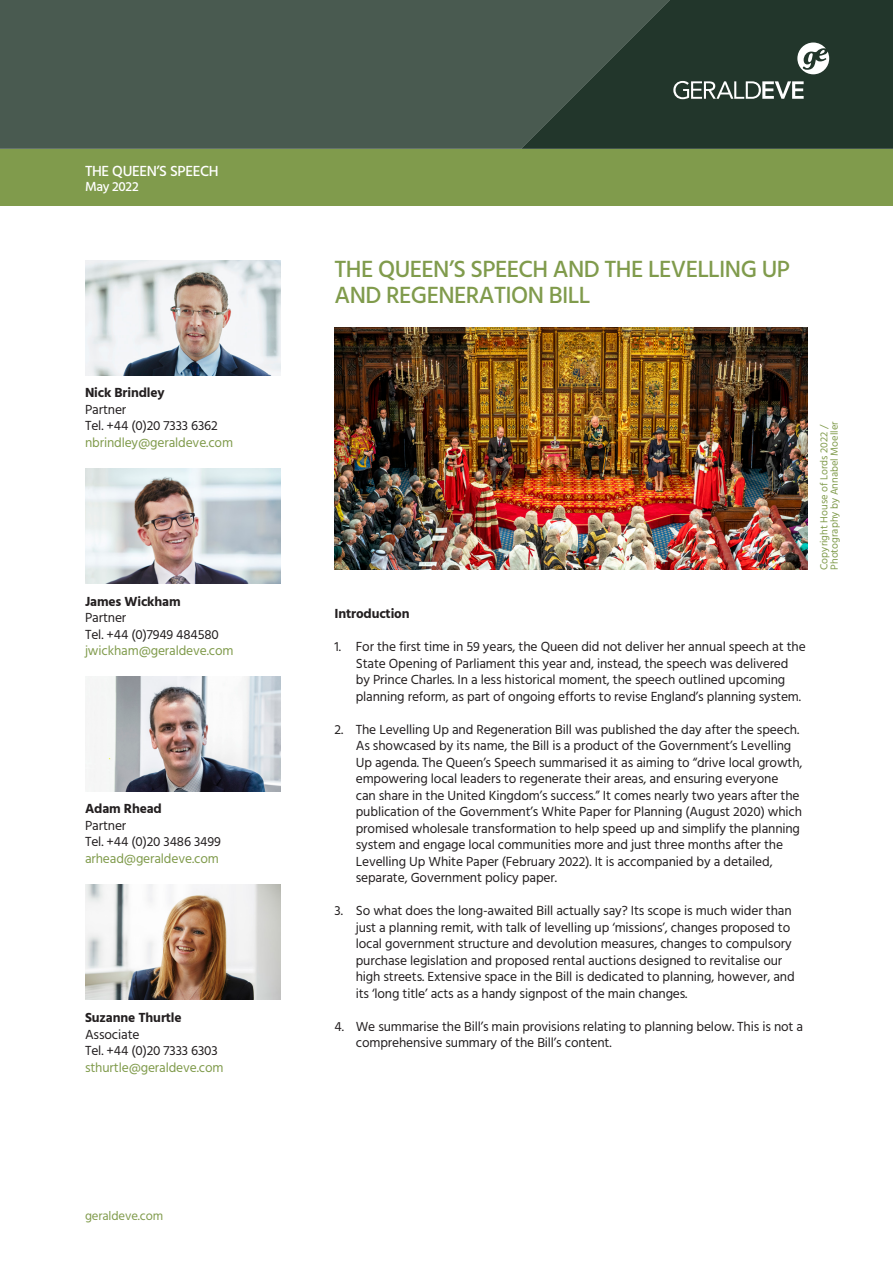
<style>
.page{position:relative;width:893px;height:1263px;background:#fff}
.page>*{position:absolute;margin:0;border:0;box-sizing:border-box;transform-origin:0 0}
.t1{font:500 24px/25.5px "Hind";letter-spacing:-.025em;color:#809b4c}
.t2{font:500 15px "Hind";letter-spacing:-.025em;color:#fff}
.t3{font:13.5px/16.5px "Hind";letter-spacing:-.01em;color:#231f20}
.t4{font:13.5px/16.5px "Hind";letter-spacing:-.01em;color:#809b4c}
.t5{font:700 13.5px "Hind";letter-spacing:-.01em;color:#231f20}
.t6{font:500 13.5px "Hind";letter-spacing:-.025em;color:#fff}
.t7{font:12.75px "Hind";letter-spacing:-.01em;color:#809b4c}
.t8{font:10.5px "Hind";color:#809b4c}
.s1{color:#231f20}
.s2{color:#809b4c}
</style>
<div class="page">
<div style="left:0;top:149px;width:893px;height:56px;background:#809b4c"></div>
<img style="left:85px;top:260px;width:196px;height:115px">
<div style="left:0;top:0;width:521px;height:149px;background:#495a50"></div>
<svg style="left:521px;top:0;width:372px;height:149px;fill:#22362b"></svg>
<svg style="left:797px;top:43px;width:32px;height:31px"></svg>
<svg style="left:673px;top:81px;width:131px;height:18px"></svg>
<img style="left:334px;top:327px;width:474px;height:243px">
<img style="left:85px;top:885px;width:196px;height:115px">
<img style="left:85px;top:469px;width:196px;height:115px">
<img style="left:85px;top:676px;width:196px;height:115px">
<p class="t2" style="left:85px;top:161px;width:135px">THE QUEEN’S SPEECH</p>
<p class="t6" style="left:85px;top:177px;width:55px">May 2022</p>
<p class="t5" style="left:85px;top:385px;width:81px">Nick Brindley</p>
<p class="t3" style="left:85px;top:402px;width:43px">Partner</p>
<p class="t4" style="left:85px;top:418px;width:150px"><span class="s1">Tel. +44 (0)20 7333 6362 </span>nbrindley@geraldeve.com</p>
<p class="t5" style="left:85px;top:593px;width:97px">James Wickham</p>
<p class="t3" style="left:85px;top:610px;width:43px">Partner</p>
<p class="t4" style="left:85px;top:627px;width:150px"><span class="s1">Tel. +44 (0)7949 484580 </span>jwickham@geraldeve.com</p>
<p class="t5" style="left:85px;top:801px;width:78px">Adam Rhead</p>
<p class="t3" style="left:85px;top:818px;width:43px">Partner</p>
<p class="t3" style="left:85px;top:834px;width:137px">Tel. +44 (0)20 3486 3499 <span class="s2">arhead@geraldeve.com</span></p>
<p class="t5" style="left:85px;top:1010px;width:98px">Suzanne Thurtle</p>
<p class="t3" style="left:85px;top:1027px;width:56px">Associate</p>
<p class="t3" style="left:85px;top:1043px;width:134px">Tel. +44 (0)20 7333 6303</p>
<p class="t4" style="left:85px;top:1060px;width:140px">sthurtle@geraldeve.com</p>
<p class="t7" style="left:85px;top:1208px;width:80px">geraldeve.com</p>
<p class="t1" style="left:334px;top:258px;width:457px">THE QUEEN’S SPEECH AND THE LEVELLING UP<br>AND REGENERATION BILL</p>
<p class="t8" style="left:817px;top:570px;width:147px;rotate:-90deg">Copyright House of Lords 2022 /</p>
<p class="t8" style="left:827px;top:570px;width:150px;rotate:-90deg">Photography by Annabel Moeller</p>
<p class="t5" style="left:334px;top:605px;width:77px">Introduction</p>
<p class="t3" style="left:356px;top:639px;width:451px;text-indent:-21px">1. For the first time in 59 years, the Queen did not deliver her annual speech at the State Opening of Parliament this year and, instead, the speech was delivered by Prince Charles. In a less historical moment, the speech outlined upcoming planning reform, as part of ongoing efforts to revise England’s planning system.</p>
<p class="t3" style="left:356px;top:721px;width:448px;text-indent:-21px">2. The Levelling Up and Regeneration Bill was published the day after the speech.<br>As showcased by its name, the Bill is a product of the Government’s Levelling Up agenda. The Queen’s Speech summarised it as aiming to “drive local growth, empowering local leaders to regenerate their areas, and ensuring everyone<br>can share in the United Kingdom’s success.” It comes nearly two years after the publication of the Government’s White Paper for Planning (August 2020) which promised wholesale transformation to help speed up and simplify the planning system and engage local communities more and just three months after the Levelling Up White Paper (February 2022). It is accompanied by a detailed, separate, Government policy paper.</p>
<p class="t3" style="left:356px;top:903px;width:440px;text-indent:-21px">3. So what does the long-awaited Bill actually say? Its scope is much wider than just a planning remit, with talk of levelling up ‘missions’, changes proposed to local government structure and devolution measures, changes to compulsory purchase legislation and proposed rental auctions designed to revitalise our high streets. Extensive space in the Bill is dedicated to planning, however, and its ‘long title’ acts as a handy signpost of the main changes.</p>
<p class="t3" style="left:356px;top:1018px;width:449px;text-indent:-21px">4. We summarise the Bill’s main provisions relating to planning below. This is not a comprehensive summary of the Bill’s content.</p>
</div>
